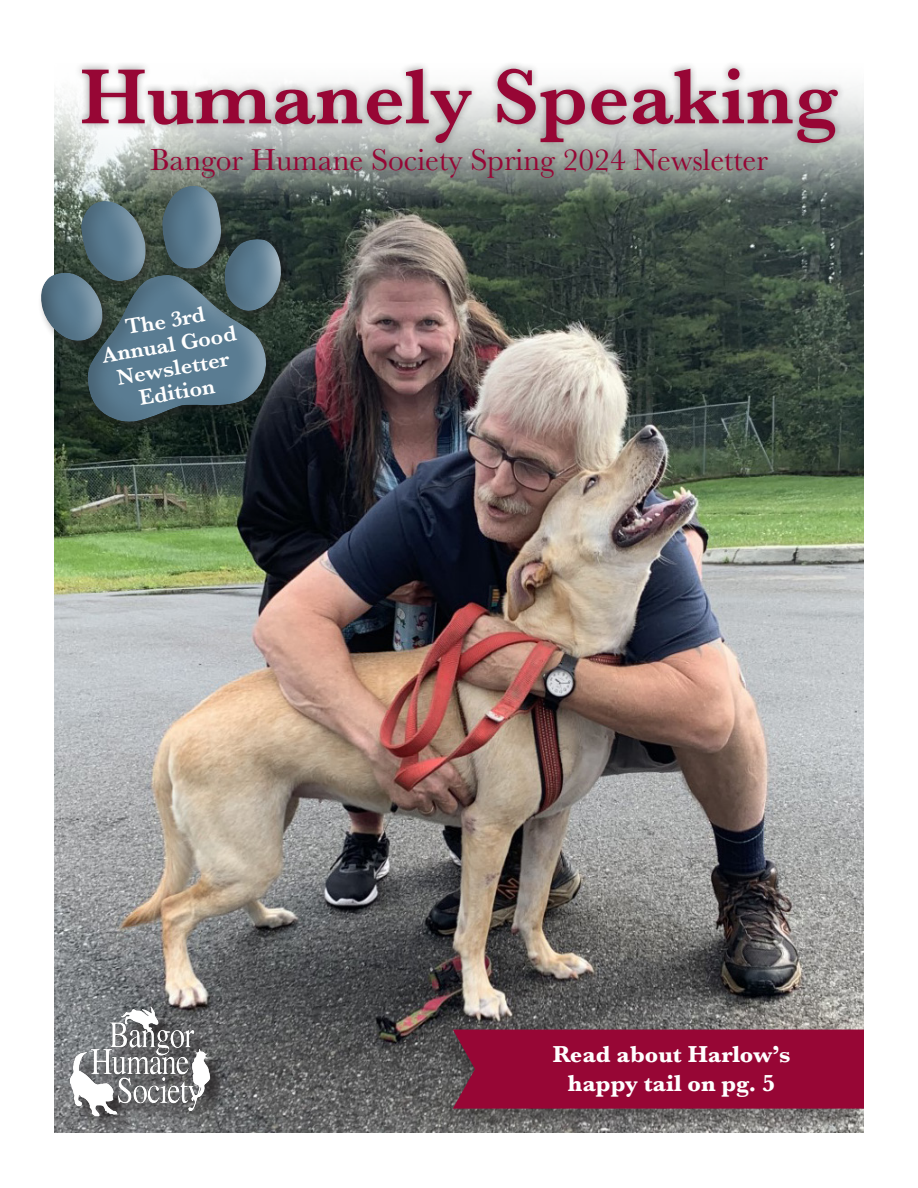
<style>
.page{position:relative;width:918px;height:1188px;background:#fff}
.page>*{position:absolute;margin:0;border:0;box-sizing:border-box;transform-origin:0 0}
.t1{font:600 81px "Baskerville";color:#970635}
.t2{font:31.5px "Baskerville";color:#970635}
.t3{font:700 24px "Baskerville";color:#fff}
.t4{font:600 22.5px "Baskerville";color:#fff}
</style>
<div class="page">
<img style="left:54px;top:88px;width:810px;height:1045px">
<div style="left:74px;top:61px;width:771px;height:124px;background:#231f20;opacity:.47"></div>
<div style="left:72px;top:1010px;width:156px;height:124px;background:#231f20;opacity:.75"></div>
<img style="left:63px;top:1001px;width:153px;height:126px">
<div style="left:437px;top:1033px;width:427px;height:96px;background:#231f20;opacity:.3"></div>
<div style="left:453px;top:1030px;width:411px;height:79px;background:#970635"></div>
<svg style="left:40px;top:171px;width:264px;height:264px;background:#53676d"></svg>
<p class="t1" style="left:80px;top:40px;width:759px">Humanely Speaking</p>
<p class="t2" style="left:150px;top:140px;width:619px">Bangor Humane Society Spring 2024 Newsletter</p>
<p class="t4" style="left:123px;top:311px;width:82px;rotate:-9deg">The 3rd</p>
<p class="t4" style="left:99px;top:339px;width:138px;rotate:-9deg">Annual Good</p>
<p class="t4" style="left:115px;top:361px;width:115px;rotate:-9deg">Newsletter</p>
<p class="t4" style="left:137px;top:382px;width:78px;rotate:-9deg">Edition</p>
<p class="t3" style="left:553px;top:1038px;width:239px">Read about Harlow’s</p>
<p class="t3" style="left:568px;top:1067px;width:209px">happy tail on pg. 5</p>
</div>
